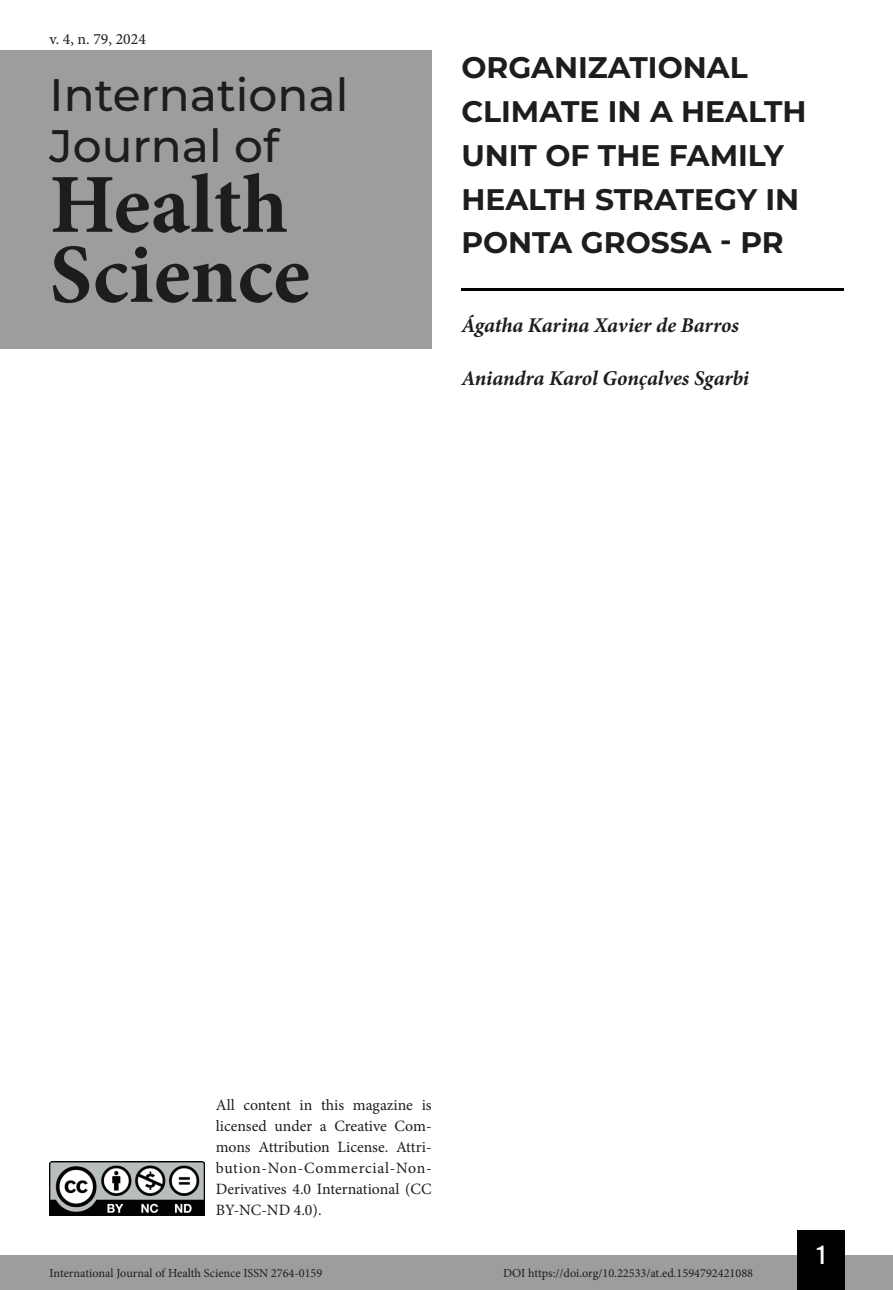
<style>
.page{position:relative;width:893px;height:1290px;background:#fff}
.page>*{position:absolute;margin:0;border:0;box-sizing:border-box;transform-origin:0 0}
.t1{font:700 84px/70px "Minion Pro";color:#1d1d1b}
.t2{font:500 45.5px/50.8px "Montserrat";color:#1d1d1b}
.Título_Artigo{font:700 29.75px/43.8px "Montserrat";color:#1d1d1b}
.t3{font:26.25px "Bebas Kai";color:#fff}
.Autor{font:italic 700 21px "Minion Pro";letter-spacing:-.005em;color:#1d1d1b}
.t4{font:15.75px/21px "Minion Pro";color:#1d1d1b;text-align:justify}
.t5{font:12.25px "Minion Pro";color:#1d1d1b}
</style>
<div class="page">
<div style="left:0;top:1255px;width:893px;height:35px;background:#9d9d9d"></div>
<div style="left:797px;top:1230px;width:48px;height:60px;background:#000"></div>
<img style="left:50px;top:1161px;width:154px;height:54px">
<div style="left:0;top:50px;width:432px;height:298px;background:#9d9d9d"></div>
<hr style="left:461px;top:288px;width:382px;height:2px;background:#000">
<p class="t4" style="left:50px;top:28px;width:98px">v. 4, n. 79, 2024</p>
<h2 class="t2" style="left:50px;top:68px;width:300px">International<br>Journal of</h2>
<h1 class="t1" style="left:50px;top:169px;width:262px">Health<br>Science</h1>
<p class="Título_Artigo" style="left:461px;top:44px;width:347px">ORGANIZATIONAL<br>CLIMATE IN A HEALTH<br>UNIT OF THE FAMILY<br>HEALTH STRATEGY IN<br>PONTA GROSSA - PR</p>
<p class="Autor" style="left:461px;top:310px;width:279px">Ágatha Karina Xavier de Barros</p>
<p class="Autor" style="left:461px;top:363px;width:289px">Aniandra Karol Gonçalves Sgarbi</p>
<p class="t4" style="left:216px;top:1095px;width:217px">All content in this magazine is licensed under a Creative Com&shy;mons Attribution License. Attri&shy;bution-Non-Commercial-Non-Derivatives 4.0 International (CC BY-NC-ND 4.0).</p>
<p class="t5" style="left:50px;top:1265px;width:274px">International Journal of Health Science ISSN 2764-0159</p>
<p class="t5" style="left:503px;top:1265px;width:252px">DOI https://doi.org/10.22533/at.ed.1594792421088</p>
<h3 class="t3" style="left:817px;top:1241px;width:10px">1</h3>
</div>
